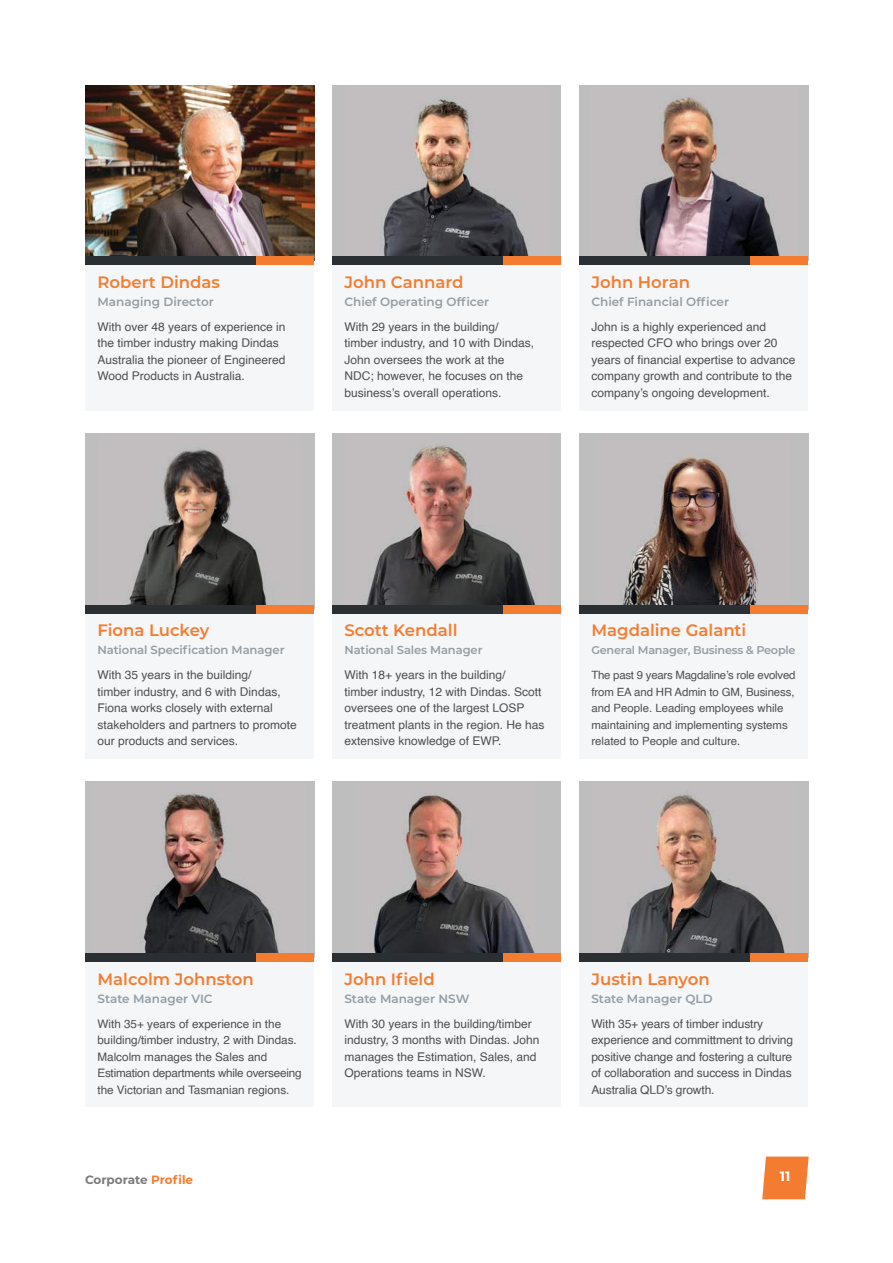
<style>
.page{position:relative;width:893px;height:1263px;background:#fff}
.page>*{position:absolute;margin:0;border:0;box-sizing:border-box;transform-origin:0 0}
.t1{font:600 16.5px "Montserrat";color:#f47c30}
.t2{font:700 13.5px "Montserrat";color:#fff}
.t3{font:12px/16.5px "Helvetica";color:#4f4f52}
.t4{font:600 12px "Montserrat";color:#949da5}
.t5{font:700 12px "Montserrat";color:#7b7a7d}
.t6{font:11.7px/16.5px "Helvetica";color:#4f4f52}
.t7{font:600 11.7px "Montserrat";letter-spacing:-.01em;color:#949da5}
.t8{font:600 11.55px "Montserrat";letter-spacing:-.01em;color:#949da5}
.t9{font:11.4px/16.5px "Helvetica";color:#4f4f52}
.t10{font:600 11.25px "Montserrat";letter-spacing:-.02em;color:#949da5}
.s1{color:#f47c30}
</style>
<div class="page">
<div style="left:579px;top:958px;width:229px;height:149px;background:#f4f6f7"></div>
<div style="left:332px;top:85px;width:229px;height:172px;background:#bfbebe"></div>
<div style="left:579px;top:85px;width:229px;height:172px;background:#bfbebe"></div>
<img style="left:346px;top:433px;width:201px;height:172px">
<img style="left:99px;top:433px;width:201px;height:172px">
<img style="left:590px;top:85px;width:207px;height:172px">
<img style="left:597px;top:441px;width:193px;height:164px">
<img style="left:346px;top:85px;width:201px;height:172px">
<img style="left:85px;top:85px;width:229px;height:172px">
<div style="left:85px;top:261px;width:229px;height:149px;background:#f4f6f7"></div>
<div style="left:332px;top:261px;width:229px;height:149px;background:#f4f6f7"></div>
<div style="left:579px;top:261px;width:229px;height:149px;background:#f4f6f7"></div>
<div style="left:85px;top:257px;width:172px;height:8px;background:#292f32"></div>
<div style="left:257px;top:257px;width:57px;height:8px;background:#f47c30"></div>
<div style="left:332px;top:257px;width:172px;height:8px;background:#292f32"></div>
<div style="left:504px;top:257px;width:57px;height:8px;background:#f47c30"></div>
<div style="left:579px;top:257px;width:172px;height:8px;background:#292f32"></div>
<div style="left:750px;top:257px;width:58px;height:8px;background:#f47c30"></div>
<div style="left:85px;top:609px;width:229px;height:150px;background:#f4f6f7"></div>
<div style="left:332px;top:609px;width:229px;height:150px;background:#f4f6f7"></div>
<div style="left:579px;top:609px;width:229px;height:150px;background:#f4f6f7"></div>
<div style="left:85px;top:605px;width:172px;height:9px;background:#292f32"></div>
<div style="left:257px;top:605px;width:57px;height:9px;background:#f47c30"></div>
<div style="left:332px;top:605px;width:172px;height:9px;background:#292f32"></div>
<div style="left:504px;top:605px;width:57px;height:9px;background:#f47c30"></div>
<div style="left:579px;top:605px;width:172px;height:9px;background:#292f32"></div>
<div style="left:750px;top:605px;width:58px;height:9px;background:#f47c30"></div>
<img style="left:357px;top:782px;width:179px;height:171px">
<img style="left:94px;top:782px;width:211px;height:171px">
<img style="left:593px;top:782px;width:201px;height:171px">
<div style="left:85px;top:958px;width:229px;height:149px;background:#f4f6f7"></div>
<div style="left:332px;top:958px;width:229px;height:149px;background:#f4f6f7"></div>
<div style="left:85px;top:953px;width:172px;height:9px;background:#292f32"></div>
<div style="left:257px;top:953px;width:57px;height:9px;background:#f47c30"></div>
<div style="left:332px;top:953px;width:172px;height:9px;background:#292f32"></div>
<div style="left:504px;top:953px;width:57px;height:9px;background:#f47c30"></div>
<div style="left:579px;top:953px;width:172px;height:9px;background:#292f32"></div>
<div style="left:750px;top:953px;width:58px;height:9px;background:#f47c30"></div>
<svg style="left:762px;top:1156px;width:47px;height:43px"></svg>
<h1 class="t1" style="left:97px;top:275px;width:124px">Robert Dindas</h1>
<p class="t4" style="left:97px;top:297px;width:118px">Managing Director</p>
<p class="t3" style="left:97px;top:319px;width:190px">With over 48 years of experience in the timber industry making Dindas Australia the pioneer of Engineered Wood Products in Australia.</p>
<h1 class="t1" style="left:344px;top:275px;width:121px">John Cannard</h1>
<p class="t4" style="left:344px;top:297px;width:146px">Chief Operating Officer</p>
<p class="t3" style="left:344px;top:319px;width:191px">With 29 years in the building/ timber industry, and 10 with Dindas,<br>John oversees the work at the<br>NDC; however, he focuses on the business’s overall operations.</p>
<h1 class="t1" style="left:591px;top:275px;width:100px">John Horan</h1>
<p class="t4" style="left:591px;top:297px;width:139px">Chief Financial Officer</p>
<p class="t3" style="left:591px;top:319px;width:206px">John is a highly experienced and respected CFO who brings over 20 years of financial expertise to advance company growth and contribute to the company’s ongoing development.</p>
<h1 class="t1" style="left:97px;top:623px;width:113px">Fiona Luckey</h1>
<p class="t7" style="left:97px;top:645px;width:189px">National Specification Manager</p>
<p class="t3" style="left:97px;top:668px;width:201px">With 35 years in the building/<br>timber industry, and 6 with Dindas,<br>Fiona works closely with external stakeholders and partners to promote our products and services.</p>
<h1 class="t1" style="left:344px;top:623px;width:114px">Scott Kendall</h1>
<p class="t8" style="left:344px;top:645px;width:140px">National Sales Manager</p>
<p class="t3" style="left:344px;top:668px;width:202px">With 18+ years in the building/<br>timber industry, 12 with Dindas. Scott oversees one of the largest LOSP treatment plants in the region. He has extensive knowledge of EWP.</p>
<h1 class="t1" style="left:591px;top:623px;width:156px">Magdaline Galanti</h1>
<p class="t10" style="left:591px;top:645px;width:206px">General Manager, Business &amp; People</p>
<p class="t9" style="left:591px;top:668px;width:206px">The past 9 years Magdaline’s role evolved from EA and HR Admin to GM, Business, and People. Leading employees while maintaining and implementing systems related to People and culture.</p>
<h1 class="t1" style="left:97px;top:972px;width:158px">Malcolm Johnston</h1>
<p class="t4" style="left:97px;top:993px;width:117px">State Manager VIC</p>
<p class="t6" style="left:97px;top:1016px;width:206px">With 35+ years of experience in the building/timber industry, 2 with Dindas.<br>Malcolm manages the Sales and Estimation departments while overseeing the Victorian and Tasmanian regions.</p>
<h1 class="t1" style="left:344px;top:972px;width:92px">John Ifield</h1>
<p class="t4" style="left:344px;top:993px;width:127px">State Manager NSW</p>
<p class="t3" style="left:344px;top:1016px;width:197px">With 30 years in the building/timber industry, 3 months with Dindas. John manages the Estimation, Sales, and Operations teams in NSW.</p>
<h1 class="t1" style="left:591px;top:972px;width:120px">Justin Lanyon</h1>
<p class="t4" style="left:591px;top:993px;width:123px">State Manager QLD</p>
<p class="t3" style="left:591px;top:1016px;width:203px">With 35+ years of timber industry experience and committment to driving positive change and fostering a culture of collaboration and success in Dindas Australia QLD’s growth.</p>
<p class="t5" style="left:85px;top:1174px;width:110px">Corporate <span class="s1">Profile</span></p>
<p class="t2" style="left:780px;top:1170px;width:12px">11</p>
</div>
